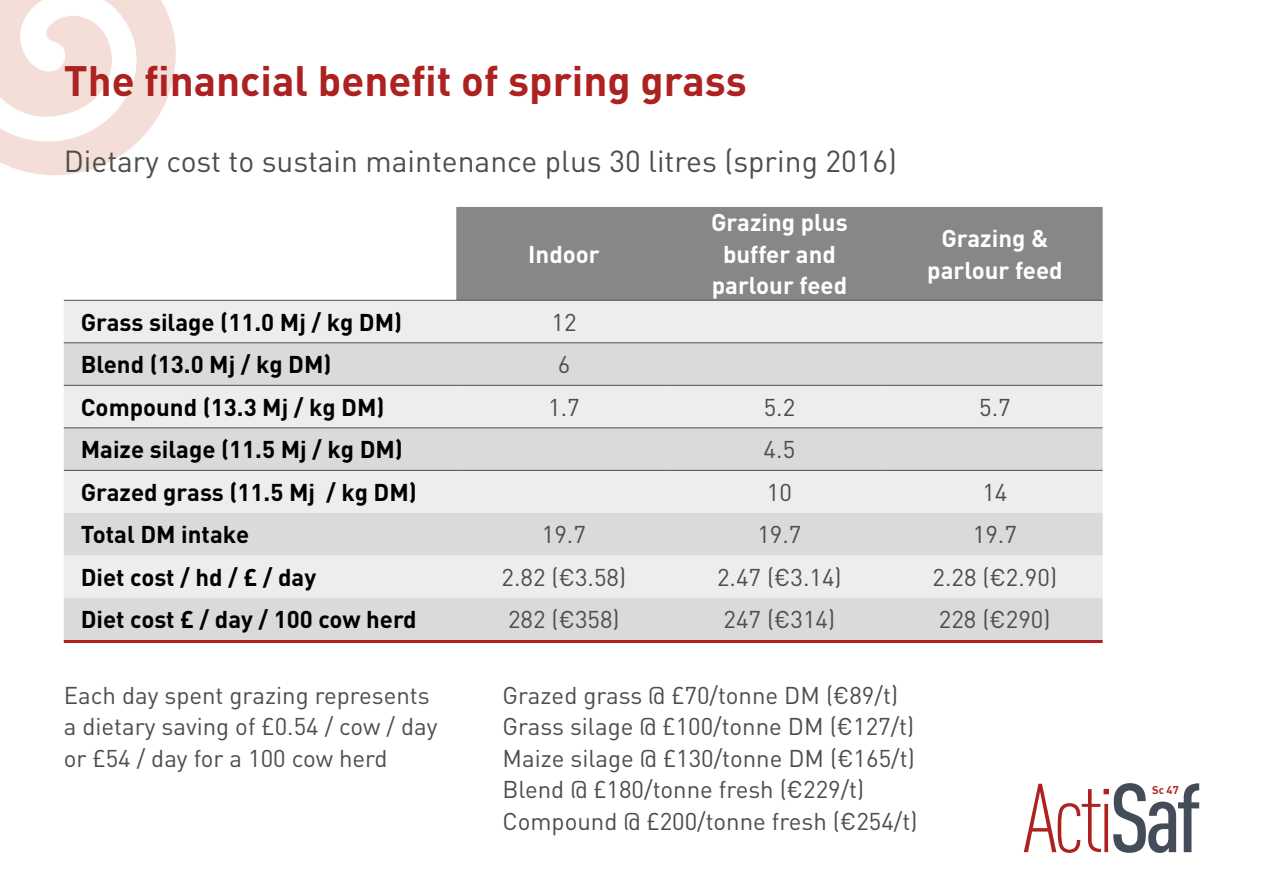
<style>
.page{position:relative;width:1263px;height:893px;background:#fff}
.page>*{position:absolute;margin:0;border:0;box-sizing:border-box;transform-origin:0 0}
.t1{font:700 42px "DIN Pro";color:#ad2221}
.t2{font:30px "DIN Pro";color:#4d4d4c}
.t3{font:24px/31.5px "DIN Pro";color:#4d4d4c}
.t4{font:700 24px "DIN Pro";color:#000}
.t5{font:700 24px/31.5px "DIN Pro";color:#fff;text-align:center}
.t6{font:700 11.1px "DIN";color:#ad2221}
</style>
<div class="page">
<svg style="left:0;top:0;width:176px;height:175px"></svg>
<svg style="left:1024px;top:783px;width:175px;height:70px"></svg>
<div style="left:456px;top:207px;width:647px;height:93px;background:#878787"></div>
<div style="left:64px;top:301px;width:1039px;height:42px;background:#ededed"></div>
<svg style="left:64px;top:344px;width:1039px;height:296px;background:#e1e1e1"></svg>
<hr style="left:64px;top:300px;width:392px;height:1px;background:#4d4d4c">
<hr style="left:456px;top:300px;width:216px;height:1px;background:#4d4d4c">
<hr style="left:672px;top:300px;width:215px;height:1px;background:#4d4d4c">
<hr style="left:887px;top:300px;width:216px;height:1px;background:#4d4d4c">
<hr style="left:64px;top:343px;width:392px;height:1px;background:#4d4d4c">
<hr style="left:456px;top:343px;width:216px;height:1px;background:#4d4d4c">
<hr style="left:672px;top:343px;width:215px;height:1px;background:#4d4d4c">
<hr style="left:887px;top:343px;width:216px;height:1px;background:#4d4d4c">
<hr style="left:64px;top:385px;width:392px;height:1px;background:#4d4d4c">
<hr style="left:456px;top:385px;width:216px;height:1px;background:#4d4d4c">
<hr style="left:672px;top:385px;width:215px;height:1px;background:#4d4d4c">
<hr style="left:887px;top:385px;width:216px;height:1px;background:#4d4d4c">
<hr style="left:64px;top:428px;width:392px;height:1px;background:#4d4d4c">
<hr style="left:456px;top:428px;width:216px;height:1px;background:#4d4d4c">
<hr style="left:672px;top:428px;width:215px;height:1px;background:#4d4d4c">
<hr style="left:887px;top:428px;width:216px;height:1px;background:#4d4d4c">
<hr style="left:64px;top:470px;width:392px;height:1px;background:#4d4d4c">
<hr style="left:456px;top:470px;width:216px;height:1px;background:#4d4d4c">
<hr style="left:672px;top:470px;width:215px;height:1px;background:#4d4d4c">
<hr style="left:887px;top:470px;width:216px;height:1px;background:#4d4d4c">
<hr style="left:64px;top:640px;width:1039px;height:3px;background:#ad2221">
<h1 class="t1" style="left:64px;top:52px;width:684px">The financial benefit of spring grass</h1>
<p class="t2" style="left:64px;top:141px;width:835px">Dietary cost to sustain maintenance plus 30 litres (spring 2016)</p>
<p class="t5" style="left:528px;top:237px;width:73px">Indoor</p>
<p class="t5" style="left:711px;top:206px;width:138px">Grazing plus buffer and parlour feed</p>
<p class="t5" style="left:927px;top:222px;width:137px">Grazing &amp; parlour feed</p>
<p class="t4" style="left:81px;top:306px;width:323px">Grass silage (11.0 Mj / kg DM)</p>
<p class="t3" style="left:551px;top:305px;width:27px">12</p>
<p class="t4" style="left:81px;top:348px;width:252px">Blend (13.0 Mj / kg DM)</p>
<p class="t3" style="left:558px;top:348px;width:14px">6</p>
<p class="t4" style="left:81px;top:391px;width:305px">Compound (13.3 Mj / kg DM)</p>
<p class="t3" style="left:548px;top:390px;width:33px">1.7</p>
<p class="t3" style="left:764px;top:390px;width:33px">5.2</p>
<p class="t3" style="left:979px;top:390px;width:33px">5.7</p>
<p class="t4" style="left:81px;top:433px;width:324px">Maize silage (11.5 Mj / kg DM)</p>
<p class="t3" style="left:764px;top:433px;width:33px">4.5</p>
<p class="t4" style="left:81px;top:476px;width:338px">Grazed grass (11.5 Mj / kg DM)</p>
<p class="t3" style="left:767px;top:475px;width:27px">10</p>
<p class="t3" style="left:982px;top:475px;width:27px">14</p>
<p class="t4" style="left:81px;top:518px;width:170px">Total DM intake</p>
<p class="t3" style="left:542px;top:518px;width:46px">19.7</p>
<p class="t3" style="left:757px;top:518px;width:46px">19.7</p>
<p class="t3" style="left:973px;top:518px;width:46px">19.7</p>
<p class="t4" style="left:81px;top:561px;width:237px">Diet cost / hd / £ / day</p>
<p class="t3" style="left:502px;top:560px;width:126px">2.82 (€3.58)</p>
<p class="t3" style="left:717px;top:560px;width:126px">2.47 (€3.14)</p>
<p class="t3" style="left:932px;top:560px;width:126px">2.28 (€2.90)</p>
<p class="t4" style="left:81px;top:603px;width:337px">Diet cost £ / day / 100 cow herd</p>
<p class="t3" style="left:508px;top:603px;width:113px">282 (€358)</p>
<p class="t3" style="left:723px;top:603px;width:113px">247 (€314)</p>
<p class="t3" style="left:939px;top:603px;width:113px">228 (€290)</p>
<p class="t3" style="left:64px;top:678px;width:375px">Each day spent grazing represents a dietary saving of £0.54 / cow / day or £54 / day for a 100 cow herd</p>
<p class="t3" style="left:502px;top:678px;width:417px">Grazed grass @ £70/tonne DM (€89/t)<br>Grass silage @ £100/tonne DM (€127/t)<br>Maize silage @ £130/tonne DM (€165/t)<br>Blend @ £180/tonne fresh (€229/t)<br>Compound @ £200/tonne fresh (€254/t)</p>
<p class="t6" style="left:1152px;top:782px;width:28px">Sc 47</p>
</div>
